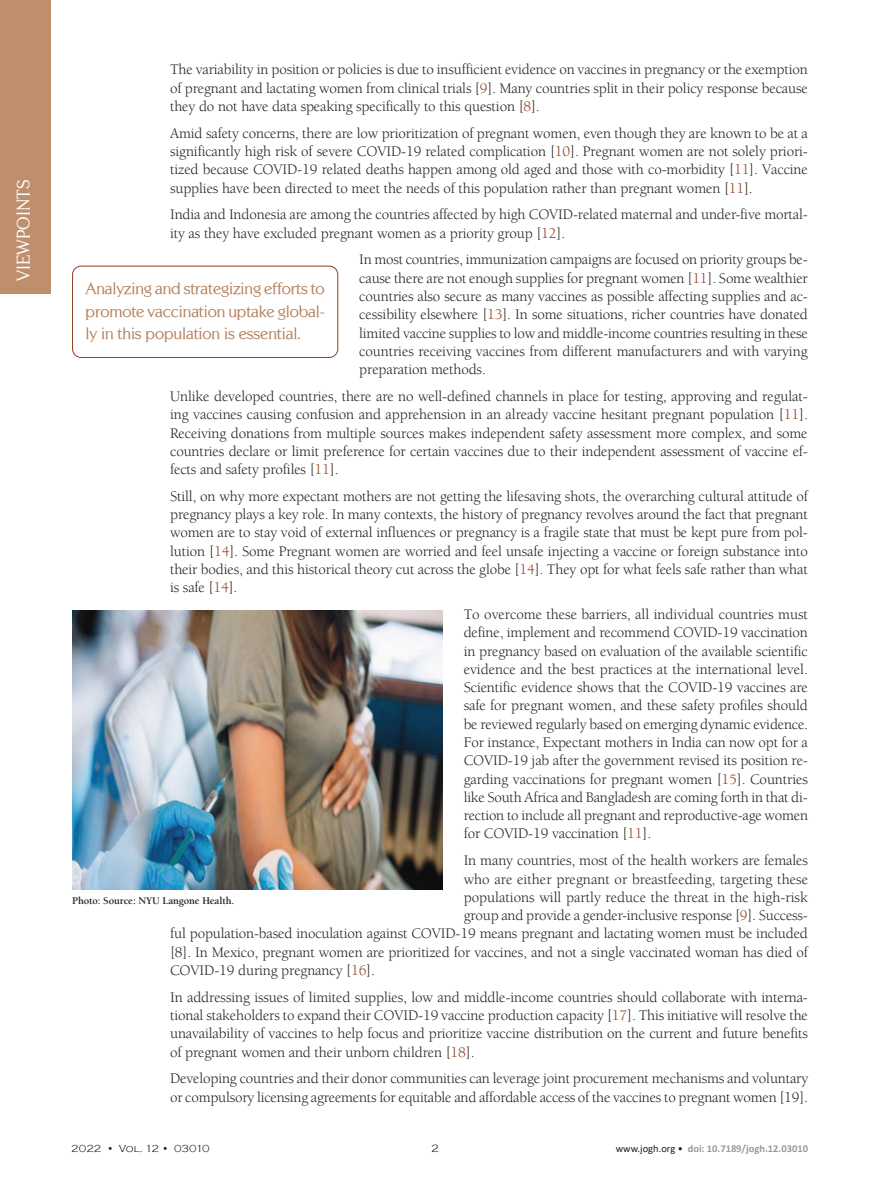
<style>
.page{position:relative;width:893px;height:1191px;background:#fff}
.page>*{position:absolute;margin:0;border:0;box-sizing:border-box;transform-origin:0 0}
.t1{font:18px "Centabel";color:#fff}
.LEAD_Viewpoints{font:16.5px/22.5px "Centabel";letter-spacing:-.01em;color:#b47d55;text-align:justify}
.Tekst_Osnovni{font:15px/18.3px "Berkeley Std";letter-spacing:-.01em;color:#20231e;text-align:justify}
.t2{font:300 10.95px "Copperplate Gothic";color:#20231e}
.t3{font:700 10.5px "Calibri";color:#959c9d}
.potpisi_slike_Photo{font:700 10.5px "Berkeley Std";letter-spacing:-.01em;color:#20231e}
.t4{font:300 10.5px "Copperplate Gothic";color:#20231e}
.s1{color:#8d3f1e}
.s2{font-weight:400;color:#20231e}
</style>
<div class="page">
<div style="left:0;top:0;width:51px;height:293px;background:#bf8f6b"></div>
<div style="left:72px;top:266px;width:266px;height:92px;border:1px solid #8d3f1e;border-radius:9px"></div>
<img style="left:72px;top:610px;width:370px;height:279px">
<p class="t1" style="left:13px;top:281px;width:103px;rotate:-90deg">VIEWPOINTS</p>
<p class="Tekst_Osnovni" style="left:170px;top:61px;width:639px">The variability in position or policies is due to insufficient evidence on vaccines in pregnancy or the exemption of pregnant and lactating women from clinical trials [<span class="s1">9</span>]. Many countries split in their policy response because they do not have data speaking specifically to this question [<span class="s1">8</span>].</p>
<p class="Tekst_Osnovni" style="left:170px;top:124px;width:639px">Amid safety concerns, there are low prioritization of pregnant women, even though they are known to be at a significantly high risk of severe COVID-19 related complication [<span class="s1">10</span>]. Pregnant women are not solely priori&shy;tized because COVID-19 related deaths happen among old aged and those with co-morbidity [<span class="s1">11</span>]. Vaccine supplies have been directed to meet the needs of this population rather than pregnant women [<span class="s1">11</span>].</p>
<p class="Tekst_Osnovni" style="left:170px;top:206px;width:639px">India and Indonesia are among the countries affected by high COVID-related maternal and under-five mortal&shy;ity as they have excluded pregnant women as a priority group [<span class="s1">12</span>].</p>
<p class="Tekst_Osnovni" style="left:359px;top:251px;width:450px">In most countries, immunization campaigns are focused on priority groups be&shy;cause there are not enough supplies for pregnant women [<span class="s1">11</span>]. Some wealthier countries also secure as many vaccines as possible affecting supplies and ac&shy;cessibility elsewhere [<span class="s1">13</span>]. In some situations, richer countries have donated limited vaccine supplies to low and middle-income countries resulting in these countries receiving vaccines from different manufacturers and with varying preparation methods.</p>
<p class="Tekst_Osnovni" style="left:170px;top:387px;width:639px">Unlike developed countries, there are no well-defined channels in place for testing, approving and regulat&shy;ing vaccines causing confusion and apprehension in an already vaccine hesitant pregnant population [<span class="s1">11</span>].<br>Receiving donations from multiple sources makes independent safety assessment more complex, and some countries declare or limit preference for certain vaccines due to their independent assessment of vaccine ef&shy;fects and safety profiles [<span class="s1">11</span>].</p>
<p class="Tekst_Osnovni" style="left:170px;top:487px;width:639px">Still, on why more expectant mothers are not getting the lifesaving shots, the overarching cultural attitude of pregnancy plays a key role. In many contexts, the history of pregnancy revolves around the fact that pregnant women are to stay void of external influences or pregnancy is a fragile state that must be kept pure from pol&shy;lution [<span class="s1">14</span>]. Some Pregnant women are worried and feel unsafe injecting a vaccine or foreign substance into their bodies, and this historical theory cut across the globe [<span class="s1">14</span>]. They opt for what feels safe rather than what is safe [<span class="s1">14</span>].</p>
<p class="Tekst_Osnovni" style="left:464px;top:605px;width:346px">To overcome these barriers, all individual countries must define, implement and recommend COVID-19 vaccination in pregnancy based on evaluation of the available scientific evidence and the best practices at the international level.<br>Scientific evidence shows that the COVID-19 vaccines are safe for pregnant women, and these safety profiles should be reviewed regularly based on emerging dynamic evidence.<br>For instance, Expectant mothers in India can now opt for a COVID-19 jab after the government revised its position re&shy;garding vaccinations for pregnant women [<span class="s1">15</span>]. Countries like South Africa and Bangladesh are coming forth in that di&shy;rection to include all pregnant and reproductive-age women for COVID-19 vaccination [<span class="s1">11</span>].</p>
<p class="Tekst_Osnovni" style="left:464px;top:851px;width:346px">In many countries, most of the health workers are females</p>
<p class="Tekst_Osnovni" style="left:464px;top:870px;width:346px">who are either pregnant or breastfeeding, targeting these</p>
<p class="Tekst_Osnovni" style="left:464px;top:888px;width:346px">populations will partly reduce the threat in the high-risk</p>
<p class="Tekst_Osnovni" style="left:464px;top:906px;width:346px">group and provide a gender-inclusive response [<span class="s1">9</span>]. Success-</p>
<p class="Tekst_Osnovni" style="left:170px;top:924px;width:639px">ful population-based inoculation against COVID-19 means pregnant and lactating women must be included</p>
<p class="Tekst_Osnovni" style="left:170px;top:943px;width:639px">[8]. In Mexico, pregnant women are prioritized for vaccines, and not a single vaccinated woman has died of</p>
<p class="Tekst_Osnovni" style="left:170px;top:961px;width:206px">COVID-19 during pregnancy [<span class="s1">16</span>].</p>
<p class="Tekst_Osnovni" style="left:170px;top:988px;width:639px">In addressing issues of limited supplies, low and middle-income countries should collaborate with interna&shy;tional stakeholders to expand their COVID-19 vaccine production capacity [<span class="s1">17</span>]. This initiative will resolve the unavailability of vaccines to help focus and prioritize vaccine distribution on the current and future benefits of pregnant women and their unborn children [<span class="s1">18</span>].</p>
<p class="Tekst_Osnovni" style="left:170px;top:1069px;width:640px">Developing countries and their donor communities can leverage joint procurement mechanisms and voluntary or compulsory licensing agreements for equitable and affordable access of the vaccines to pregnant women [19].</p>
<p class="LEAD_Viewpoints" style="left:86px;top:277px;width:241px">Analyzing and strategizing efforts to promote vaccination uptake global&shy;ly in this population is essential.</p>
<p class="potpisi_slike_Photo" style="left:72px;top:895px;width:163px">Photo: Source: NYU Langone Health.</p>
<p class="t4" style="left:71px;top:1142px;width:140px">2022 • Vol. 12 • 03010</p>
<p class="t2" style="left:431px;top:1142px;width:9px">2</p>
<p class="t3" style="left:616px;top:1141px;width:194px"><span class="s2">www.jogh.org •</span> doi: 10.7189/jogh.12.03010</p>
</div>
